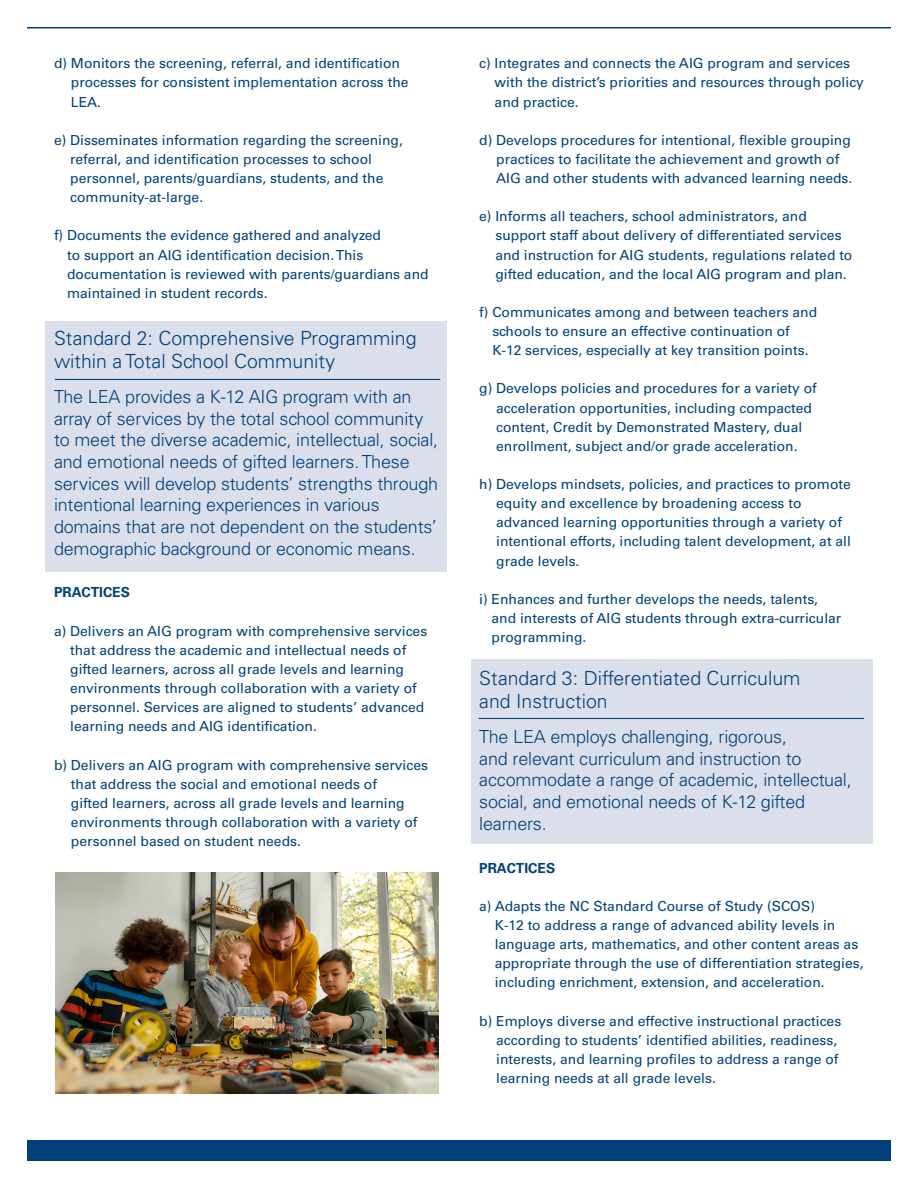
<style>
.page{position:relative;width:918px;height:1188px;background:#fff}
.page>*{position:absolute;margin:0;border:0;box-sizing:border-box;transform-origin:0 0}
.Section_Title{font:300 19.5px "Univers LT Std";color:#01407a}
.Standard_Subtitle{font:300 18px/21.8px "Univers LT Std";letter-spacing:-.01em;color:#01407a}
.t1{font:13.8px/19.2px "Univers LT Std";color:#01407a}
.t2{font:700 13.8px "Univers LT Std";color:#01407a}
</style>
<div class="page">
<hr style="left:27px;top:27px;width:864px;height:1px;background:#01407a">
<div style="left:27px;top:1140px;width:864px;height:21px;background:#01407a"></div>
<div style="left:471px;top:659px;width:401px;height:184px;background:#dbdfeb"></div>
<hr style="left:479px;top:718px;width:385px;height:1px;background:#01407a">
<div style="left:46px;top:321px;width:401px;height:251px;background:#dbdfeb"></div>
<hr style="left:55px;top:379px;width:385px;height:1px;background:#01407a">
<img style="left:56px;top:873px;width:383px;height:221px">
<p class="t1" style="left:71px;top:54px;width:339px;text-indent:-17px">d) Monitors the screening, referral, and identification processes for consistent implementation across the<br>LEA.</p>
<p class="t1" style="left:70px;top:130px;width:334px;text-indent:-16px">e) Disseminates information regarding the screening, referral, and identification processes to school personnel, parents/guardians, students, and the community-at-large.</p>
<p class="t1" style="left:67px;top:226px;width:363px;text-indent:-13px">f) Documents the evidence gathered and analyzed<br>to support an AIG identification decision. This documentation is reviewed with parents/guardians and maintained in student records.</p>
<p class="Section_Title" style="left:54px;top:326px;width:364px">Standard 2: Comprehensive Programming</p>
<p class="Section_Title" style="left:54px;top:349px;width:283px">within a Total School Community</p>
<p class="Standard_Subtitle" style="left:54px;top:386px;width:386px">The LEA provides a K-12 AIG program with an array of services by the total school community to meet the diverse academic, intellectual, social, and emotional needs of gifted learners. These services will develop students’ strengths through intentional learning experiences in various domains that are not dependent on the students’ demographic background or economic means.</p>
<p class="t2" style="left:54px;top:584px;width:78px">PRACTICES</p>
<p class="t1" style="left:70px;top:621px;width:359px;text-indent:-16px">a) Delivers an AIG program with comprehensive services that address the academic and intellectual needs of gifted learners, across all grade levels and learning environments through collaboration with a variety of personnel. Services are aligned to students’ advanced learning needs and AIG identification.</p>
<p class="t1" style="left:71px;top:755px;width:359px;text-indent:-17px">b) Delivers an AIG program with comprehensive services that address the social and emotional needs of<br>gifted learners, across all grade levels and learning environments through collaboration with a variety of personnel based on student needs.</p>
<p class="t1" style="left:495px;top:54px;width:371px;text-indent:-15px">c) Integrates and connects the AIG program and services with the district’s priorities and resources through policy and practice.</p>
<p class="t1" style="left:496px;top:130px;width:358px;text-indent:-17px">d) Develops procedures for intentional, flexible grouping practices to facilitate the achievement and growth of<br>AIG and other students with advanced learning needs.</p>
<p class="t1" style="left:495px;top:207px;width:359px;text-indent:-16px">e) Informs all teachers, school administrators, and support staff about delivery of differentiated services and instruction for AIG students, regulations related to gifted education, and the local AIG program and plan.</p>
<p class="t1" style="left:492px;top:303px;width:326px;text-indent:-13px">f) Communicates among and between teachers and schools to ensure an effective continuation of<br>K-12 services, especially at key transition points.</p>
<p class="t1" style="left:496px;top:379px;width:322px;text-indent:-17px">g) Develops policies and procedures for a variety of acceleration opportunities, including compacted content, Credit by Demonstrated Mastery, dual enrollment, subject and/or grade acceleration.</p>
<p class="t1" style="left:496px;top:475px;width:356px;text-indent:-17px">h) Develops mindsets, policies, and practices to promote equity and excellence by broadening access to advanced learning opportunities through a variety of intentional efforts, including talent development, at all grade levels.</p>
<p class="t1" style="left:492px;top:589px;width:351px;text-indent:-12px">i) Enhances and further develops the needs, talents, and interests of AIG students through extra-curricular programming.</p>
<p class="Section_Title" style="left:479px;top:666px;width:323px">Standard 3: Differentiated Curriculum</p>
<p class="Section_Title" style="left:479px;top:689px;width:130px">and Instruction</p>
<p class="Standard_Subtitle" style="left:479px;top:726px;width:374px">The LEA employs challenging, rigorous,<br>and relevant curriculum and instruction to accommodate a range of academic, intellectual, social, and emotional needs of K-12 gifted learners.</p>
<p class="t2" style="left:479px;top:860px;width:78px">PRACTICES</p>
<p class="t1" style="left:495px;top:896px;width:370px;text-indent:-15px">a) Adapts the NC Standard Course of Study (SCOS)<br>K-12 to address a range of advanced ability levels in language arts, mathematics, and other content areas as appropriate through the use of differentiation strategies, including enrichment, extension, and acceleration.</p>
<p class="t1" style="left:496px;top:1011px;width:347px;text-indent:-17px">b) Employs diverse and effective instructional practices according to students’ identified abilities, readiness, interests, and learning profiles to address a range of learning needs at all grade levels.</p>
</div>
